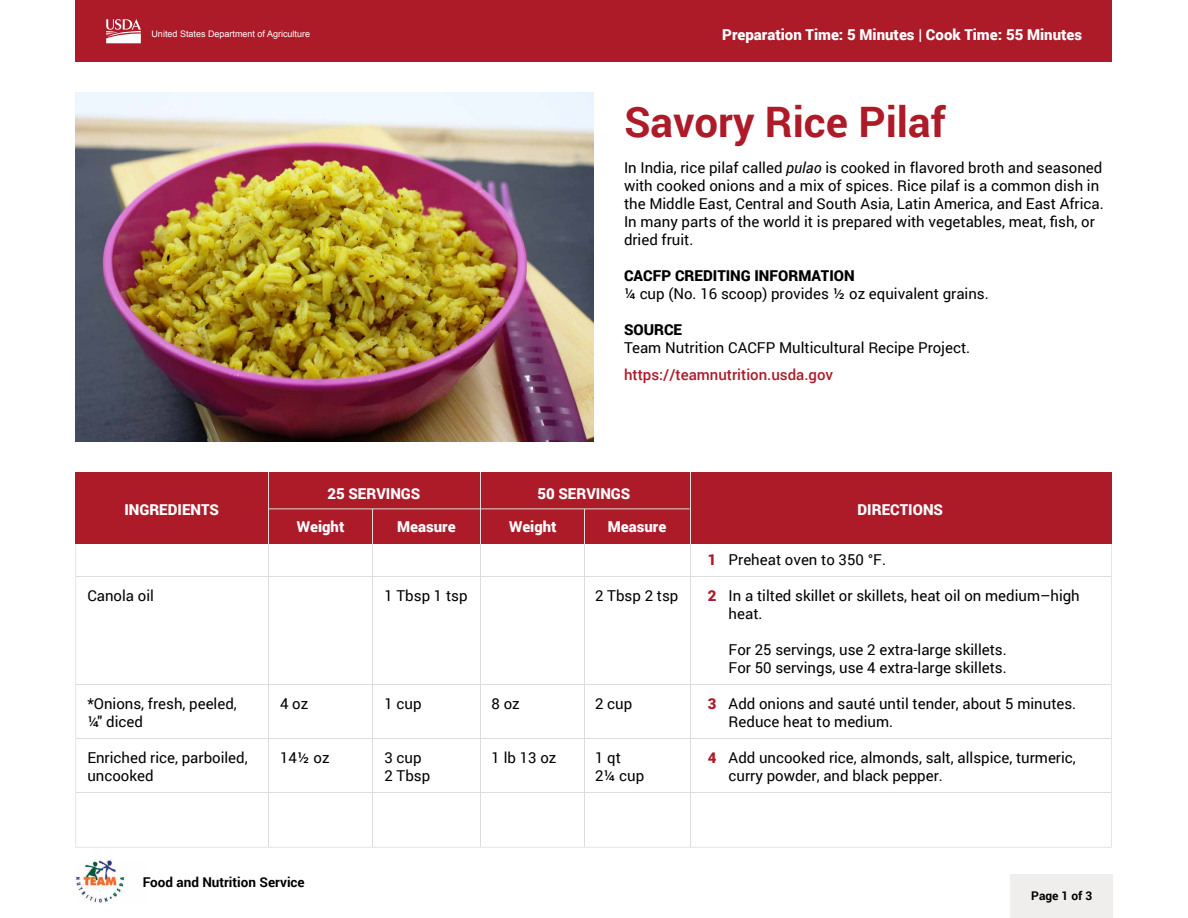
<style>
.page{position:relative;width:1188px;height:918px;background:#fff}
.page>*{position:absolute;margin:0;border:0;box-sizing:border-box;transform-origin:0 0}
.t1{font:700 42px "Roboto";color:#ad1a28}
.t2{font:15px/18px "Roboto";color:#000}
.t3{font:900 15px "Roboto";color:#fff}
.t4{font:500 15px "Roboto";color:#ad1a28}
.t5{font:700 13.5px "Roboto";color:#000}
.t6{font:700 12px "Roboto";color:#000}
.t7{font:9px "Arial";color:#fff}
.s1{font-style:italic}
.s2{font-weight:900}
.s3{font-weight:900;color:#ad1a28}
</style>
<div class="page">
<img style="left:76px;top:92px;width:517px;height:350px">
<img style="left:76px;top:860px;width:49px;height:43px">
<div style="left:1011px;top:874px;width:102px;height:44px;background:#efeeed"></div>
<div style="left:76px;top:0;width:1036px;height:61px;background:#ad1a28"></div>
<svg style="left:106px;top:19px;width:35px;height:24px"></svg>
<svg style="left:75px;top:544px;width:1037px;height:304px"></svg>
<div style="left:75px;top:472px;width:1037px;height:72px;background:#ad1a28"></div>
<hr style="left:268px;top:508px;width:422px;height:1px;background:#dedddc">
<hr style="left:76px;top:576px;width:1035px;height:1px;background:#dedddc">
<hr style="left:76px;top:684px;width:1035px;height:1px;background:#dedddc">
<hr style="left:76px;top:738px;width:1035px;height:1px;background:#dedddc">
<hr style="left:76px;top:792px;width:1035px;height:1px;background:#dedddc">
<hr style="left:690px;top:472px;width:1px;height:375px;background:#dedddc">
<hr style="left:480px;top:472px;width:1px;height:375px;background:#dedddc">
<hr style="left:584px;top:509px;width:1px;height:338px;background:#dedddc">
<hr style="left:268px;top:472px;width:1px;height:375px;background:#dedddc">
<hr style="left:372px;top:509px;width:1px;height:338px;background:#dedddc">
<h1 class="t7" style="left:152px;top:27px;width:160px">United States Department of Agriculture</h1>
<p class="t3" style="left:722px;top:24px;width:361px">Preparation Time: 5 Minutes | Cook Time: 55 Minutes</p>
<h1 class="t1" style="left:624px;top:93px;width:323px">Savory Rice Pilaf</h1>
<p class="t2" style="left:624px;top:158px;width:481px">In India, rice pilaf called <span class="s1">pulao</span> is cooked in flavored broth and seasoned with cooked onions and a mix of spices. Rice pilaf is a common dish in the Middle East, Central and South Asia, Latin America, and East Africa.<br>In many parts of the world it is prepared with vegetables, meat, fish, or dried fruit.</p>
<p class="t2" style="left:624px;top:266px;width:366px"><span class="s2">CACFP CREDITING INFORMATION<br></span>¼ cup (No. 16 scoop) provides ½ oz equivalent grains.</p>
<p class="t2" style="left:624px;top:320px;width:348px"><span class="s2">SOURCE<br></span>Team Nutrition CACFP Multicultural Recipe Project.</p>
<p class="t4" style="left:624px;top:364px;width:211px">https://teamnutrition.usda.gov</p>
<p class="t3" style="left:327px;top:483px;width:94px">25 SERVINGS</p>
<p class="t3" style="left:537px;top:483px;width:94px">50 SERVINGS</p>
<p class="t3" style="left:124px;top:499px;width:96px">INGREDIENTS</p>
<p class="t3" style="left:858px;top:499px;width:87px">DIRECTIONS</p>
<p class="t3" style="left:297px;top:516px;width:49px">Weight</p>
<p class="t3" style="left:397px;top:516px;width:60px">Measure</p>
<p class="t3" style="left:509px;top:516px;width:49px">Weight</p>
<p class="t3" style="left:608px;top:516px;width:60px">Measure</p>
<p class="t2" style="left:708px;top:550px;width:180px"><span class="s3">1</span> Preheat oven to 350 °F.</p>
<p class="t2" style="left:87px;top:586px;width:68px">Canola oil</p>
<p class="t2" style="left:384px;top:586px;width:85px">1 Tbsp 1 tsp</p>
<p class="t2" style="left:595px;top:586px;width:85px">2 Tbsp 2 tsp</p>
<p class="t2" style="left:729px;top:586px;width:353px;text-indent:-21px"><span class="s3">2</span> In a tilted skillet or skillets, heat oil on medium–high heat.</p>
<p class="t2" style="left:729px;top:640px;width:280px">For 25 servings, use 2 extra-large skillets.<br>For 50 servings, use 4 extra-large skillets.</p>
<p class="t2" style="left:87px;top:694px;width:151px">*Onions, fresh, peeled,</p>
<p class="t2" style="left:280px;top:694px;width:30px">4 oz</p>
<p class="t2" style="left:384px;top:694px;width:39px">1 cup</p>
<p class="t2" style="left:492px;top:694px;width:30px">8 oz</p>
<p class="t2" style="left:595px;top:694px;width:39px">2 cup</p>
<p class="t2" style="left:708px;top:694px;width:370px"><span class="s3">3</span> Add onions and sauté until tender, about 5 minutes.</p>
<p class="t2" style="left:87px;top:712px;width:57px">¼" diced</p>
<p class="t2" style="left:729px;top:712px;width:166px">Reduce heat to medium.</p>
<p class="t2" style="left:87px;top:748px;width:162px">Enriched rice, parboiled,</p>
<p class="t2" style="left:280px;top:748px;width:51px">14½ oz</p>
<p class="t2" style="left:384px;top:748px;width:39px">3 cup</p>
<p class="t2" style="left:492px;top:748px;width:66px">1 lb 13 oz</p>
<p class="t2" style="left:595px;top:748px;width:27px">1 qt</p>
<p class="t2" style="left:708px;top:748px;width:369px"><span class="s3">4</span> Add uncooked rice, almonds, salt, allspice, turmeric,</p>
<p class="t2" style="left:87px;top:766px;width:68px">uncooked</p>
<p class="t2" style="left:384px;top:766px;width:47px">2 Tbsp</p>
<p class="t2" style="left:595px;top:766px;width:51px">2¼ cup</p>
<p class="t2" style="left:729px;top:766px;width:216px">curry powder, and black pepper.</p>
<p class="t5" style="left:143px;top:873px;width:163px">Food and Nutrition Service</p>
<p class="t6" style="left:1031px;top:887px;width:63px">Page 1 of 3</p>
</div>
